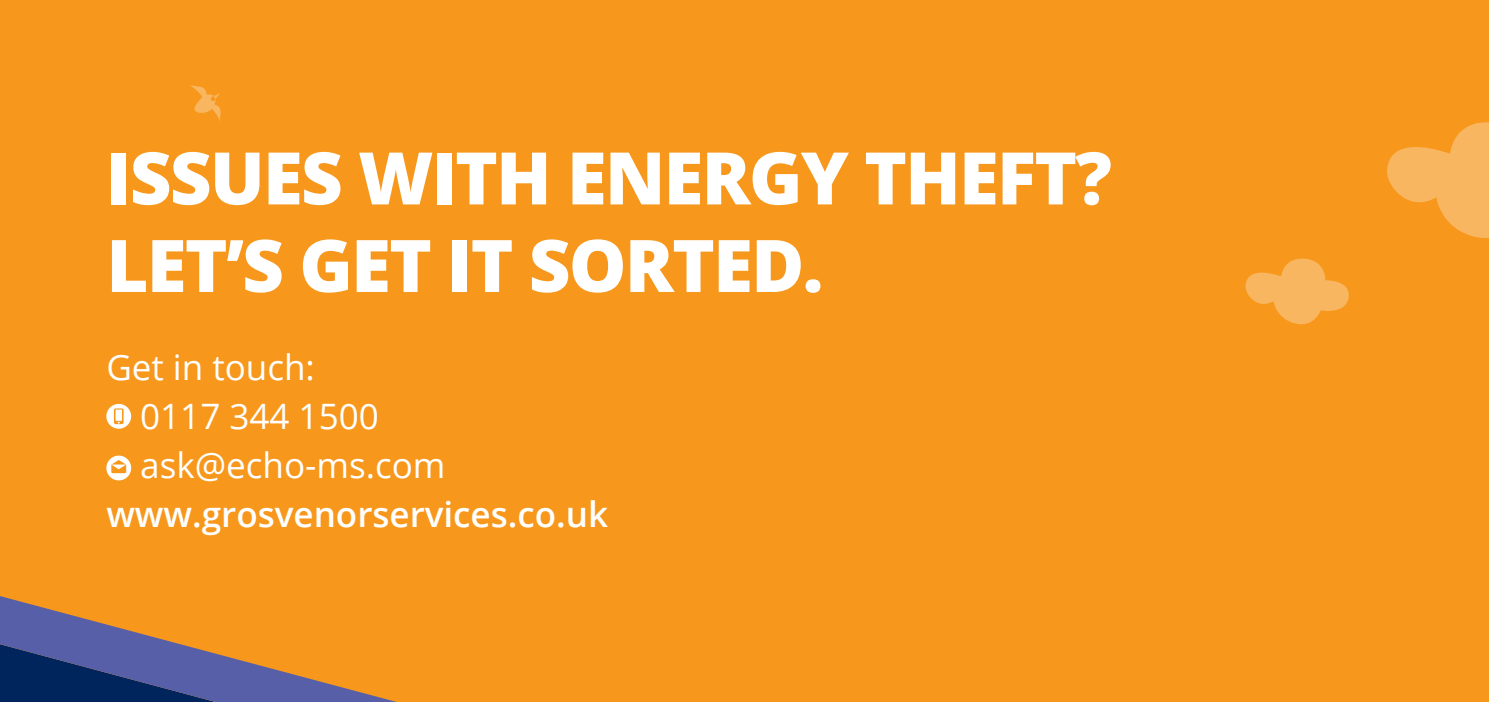
<style>
.page{position:relative;width:1489px;height:702px;background:#fff}
.page>*{position:absolute;margin:0;border:0;box-sizing:border-box;transform-origin:0 0}
.IN_PAGE_TITLE{font:800 72.5px "Open Sans";letter-spacing:-.025em;color:#fff}
.t1{font:35px "Open Sans";color:#fff}
.t2{font:600 35px "Open Sans";color:#fff}
</style>
<div class="page">
<div style="left:0;top:0;width:1488px;height:702px;background:#f7981d"></div>
<svg style="left:190px;top:85px;width:31px;height:36px"></svg>
<svg style="left:0;top:596px;width:396px;height:106px"></svg>
<svg style="left:106px;top:404px;width:25px;height:24px"></svg>
<svg style="left:106px;top:455px;width:25px;height:25px"></svg>
<svg style="left:1245px;top:258px;width:104px;height:67px"></svg>
<svg style="left:1387px;top:122px;width:101px;height:116px"></svg>
<p class="IN_PAGE_TITLE" style="left:106px;top:123px;width:1007px">ISSUES WITH ENERGY THEFT?</p>
<p class="IN_PAGE_TITLE" style="left:106px;top:210px;width:718px">LET’S GET IT SORTED.</p>
<p class="t1" style="left:106px;top:343px;width:210px">Get in touch:</p>
<p class="t1" style="left:140px;top:392px;width:240px">0117 344 1500</p>
<p class="t1" style="left:140px;top:441px;width:307px">ask@echo-ms.com</p>
<p class="t2" style="left:106px;top:490px;width:503px">www.grosvenorservices.co.uk</p>
</div>
